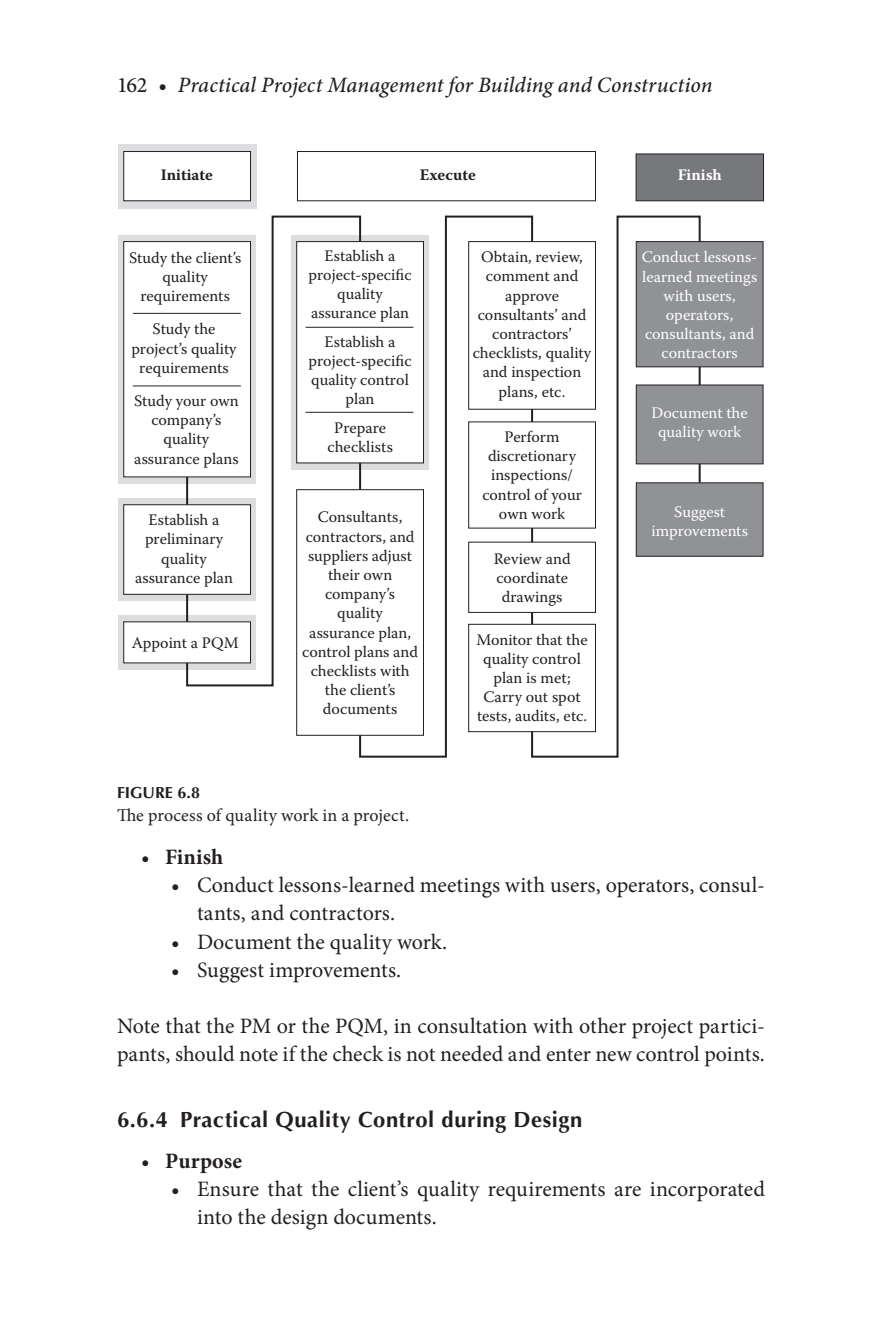
<style>
.page{position:relative;width:882px;height:1332px;background:#fff}
.page>*{position:absolute;margin:0;border:0;box-sizing:border-box;transform-origin:0 0}
.LB1S{font:22px/28.2px "Minion Pro";color:#231f20}
.T1{font:22px/28.2px "Minion Pro";color:#231f20}
.t1{font:italic 500 22px "Minion Pro";color:#231f20}
._2{font:700 22px "Optima LT Std";letter-spacing:.02em;color:#231f20}
.LB1SL{font:22px "Minion Pro";letter-spacing:-.01em;color:#231f20}
.LBF{font:700 22px "Minion Pro";letter-spacing:.005em;color:#231f20}
.LB{font:700 22px "Minion Pro";letter-spacing:.005em;color:#231f20}
.FC{font:18px "Minion Pro";color:#231f20}
.t2{font:16px/19.2px "Warnock Pro";color:#231f20;text-align:center}
.t3{font:16px/19.2px "Warnock Pro";color:#fff;text-align:center}
.t4{font:700 16px "Warnock Pro";color:#231f20}
.FCN{font:700 16px "Optima LT Std";color:#231f20}
.t5{font:700 16px "Warnock Pro";color:#fff}
.s1{font-style:normal}
.s2{font-weight:400}
</style>
<div class="page">
<div style="left:118px;top:498px;width:138px;height:103px;background:#dcdddf"></div>
<div style="left:118px;top:615px;width:138px;height:55px;background:#dcdddf"></div>
<div style="left:118px;top:235px;width:138px;height:249px;background:#dcdddf"></div>
<svg style="left:185px;top:215px;width:517px;height:543px"></svg>
<div style="left:118px;top:144px;width:138px;height:64px;background:#dcdddf"></div>
<div style="left:123px;top:151px;width:128px;height:50px;background:#fff;border:1px solid #231f20"></div>
<div style="left:297px;top:151px;width:299px;height:50px;background:#fff;border:1px solid #231f20"></div>
<div style="left:636px;top:241px;width:128px;height:126px;background:#909295;border:1px solid #231f20"></div>
<div style="left:636px;top:385px;width:128px;height:79px;background:#909295;border:1px solid #231f20"></div>
<div style="left:636px;top:482px;width:128px;height:75px;background:#909295;border:1px solid #231f20"></div>
<div style="left:636px;top:153px;width:128px;height:48px;background:#76787b;border:1px solid #231f20"></div>
<div style="left:468px;top:241px;width:128px;height:169px;background:#fff;border:1px solid #231f20"></div>
<div style="left:468px;top:421px;width:128px;height:108px;background:#fff;border:1px solid #231f20"></div>
<div style="left:468px;top:542px;width:128px;height:71px;background:#fff;border:1px solid #231f20"></div>
<div style="left:468px;top:624px;width:128px;height:108px;background:#fff;border:1px solid #231f20"></div>
<div style="left:296px;top:241px;width:128px;height:222px;background:#fff;border:1px solid #231f20"></div>
<div style="left:296px;top:489px;width:128px;height:247px;background:#fff;border:1px solid #231f20"></div>
<div style="left:123px;top:241px;width:128px;height:236px;background:#fff;border:1px solid #231f20"></div>
<div style="left:123px;top:504px;width:128px;height:91px;background:#fff;border:1px solid #231f20"></div>
<div style="left:123px;top:621px;width:128px;height:42px;background:#fff"></div>
<hr style="left:133px;top:313px;width:108px;height:1px;background:#231f20">
<hr style="left:133px;top:385px;width:108px;height:1px;background:#231f20">
<hr style="left:306px;top:327px;width:107px;height:1px;background:#231f20">
<hr style="left:306px;top:412px;width:107px;height:1px;background:#231f20">
<h1 class="t1" style="left:117px;top:70px;width:590px"><span class="s1">162 •</span> Practical Project Management for Building and Construction</h1>
<p class="t4" style="left:161px;top:165px;width:54px">Initiate</p>
<p class="t4" style="left:420px;top:165px;width:58px">Execute</p>
<p class="t5" style="left:678px;top:165px;width:46px">Finish</p>
<p class="t2" style="left:129px;top:248px;width:114px">Study the client’s quality requirements</p>
<p class="t2" style="left:131px;top:319px;width:107px">Study the project’s quality requirements</p>
<p class="t2" style="left:134px;top:391px;width:106px">Study your own company’s quality assurance plans</p>
<p class="t2" style="left:135px;top:510px;width:99px">Establish a preliminary quality assurance plan</p>
<p class="t2" style="left:132px;top:633px;width:108px">Appoint a PQM</p>
<p class="t2" style="left:309px;top:246px;width:105px">Establish a project-specific quality assurance plan</p>
<p class="t2" style="left:309px;top:331px;width:105px">Establish a project-specific quality control plan</p>
<p class="t2" style="left:328px;top:418px;width:67px">Prepare checklists</p>
<p class="t2" style="left:302px;top:507px;width:117px">Consultants, contractors, and suppliers adjust their own company’s quality<br>assurance plan, control plans and checklists with the client’s documents</p>
<p class="FCN" style="left:117px;top:783px;width:85px">FIGURE 6.8</p>
<p class="FC" style="left:117px;top:803px;width:294px">The process of quality work in a project.</p>
<p class="t2" style="left:473px;top:247px;width:120px">Obtain, review, comment and approve consultants’ and contractors’ checklists, quality and inspection plans, etc.</p>
<p class="t2" style="left:482px;top:427px;width:101px">Perform discretionary inspections/ control of your own work</p>
<p class="t2" style="left:494px;top:548px;width:79px">Review and coordinate drawings</p>
<p class="t2" style="left:476px;top:629px;width:113px">Monitor that the quality control plan is met;<br>Carry out spot tests, audits, etc.</p>
<p class="t3" style="left:642px;top:247px;width:117px">Conduct lessons&shy;learned meetings with users, operators, consultants, and contractors</p>
<p class="t3" style="left:651px;top:403px;width:98px">Document the quality work</p>
<p class="t3" style="left:651px;top:502px;width:98px">Suggest improvements</p>
<p class="LB" style="left:141px;top:841px;width:84px"><span class="s2">•</span> Finish</p>
<p class="LB1S" style="left:197px;top:871px;width:570px;text-indent:-26px">• Conduct lessons-learned meetings with users, operators, consul&shy;tants, and contractors.</p>
<p class="LB1S" style="left:171px;top:928px;width:278px">• Document the quality work.</p>
<p class="LB1SL" style="left:171px;top:955px;width:232px">• Suggest improvements.</p>
<p class="T1" style="left:117px;top:1012px;width:650px">Note that the PM or the PQM, in consultation with other project partici&shy;pants, should note if the check is not needed and enter new control points.</p>
<p class="_2" style="left:117px;top:1107px;width:467px">6.6.4 Practical Quality Control during Design</p>
<p class="LBF" style="left:141px;top:1145px;width:102px"><span class="s2">•</span> Purpose</p>
<p class="LB1S" style="left:197px;top:1175px;width:569px;text-indent:-26px">• Ensure that the client’s quality requirements are incorporated into the design documents.</p>
</div>
